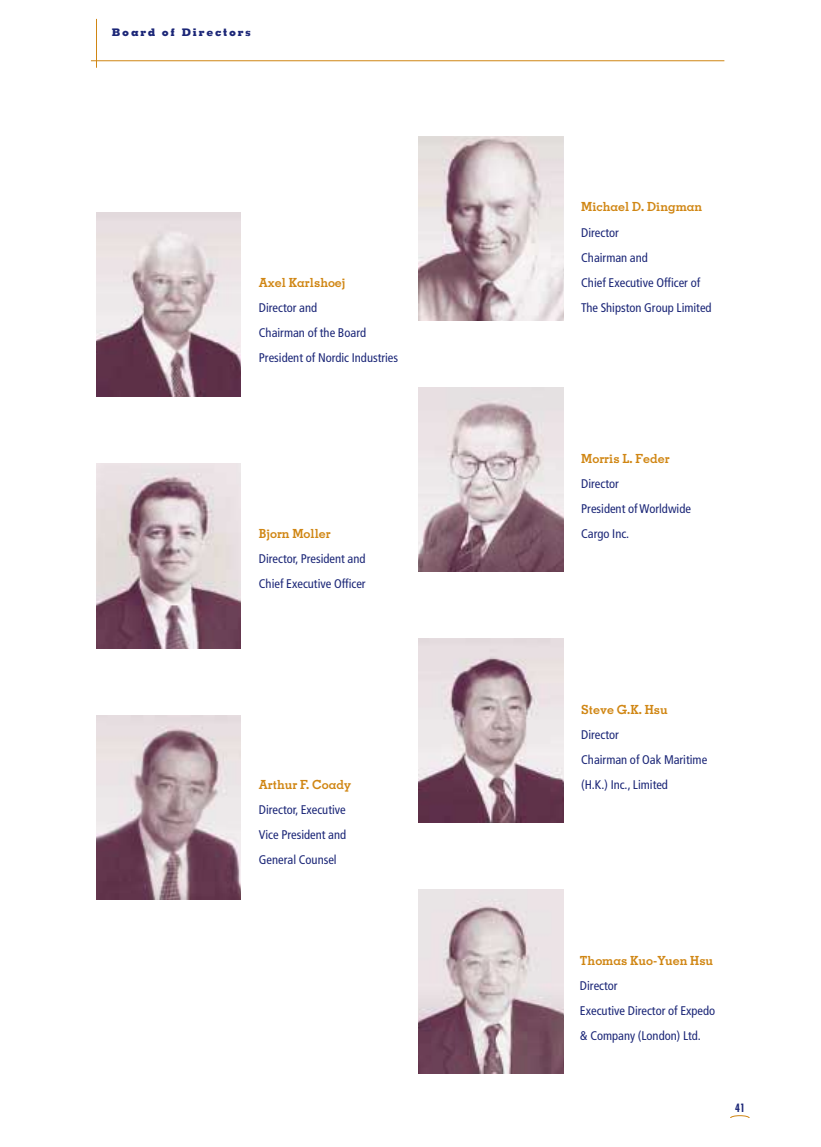
<style>
.page{position:relative;width:821px;height:1147px;background:#fff}
.page>*{position:absolute;margin:0;border:0;box-sizing:border-box;transform-origin:0 0}
.t1{font:condensed 12.6px/25px "Frutiger";color:#1b2677}
.t2{font:700 12.6px "Memphis";color:#d08613}
.t3{font:700 condensed 11.1px "Futura";color:#1b2677;scale:.9 1}
.t4{font:800 10.5px "Memphis";letter-spacing:.165em;color:#1b2677}
</style>
<div class="page">
<div style="left:730px;top:1115px;width:19px;height:6px;border:1px solid #d08613;border-radius:50%"></div>
<div style="left:725px;top:1118px;width:30px;height:29px;background:#fff"></div>
<hr style="left:96px;top:19px;width:1px;height:49px;background:#d08613">
<hr style="left:91px;top:60px;width:633px;height:1px;background:#d08613">
<img style="left:419px;top:136px;width:144px;height:184px">
<img style="left:419px;top:387px;width:144px;height:184px">
<img style="left:419px;top:638px;width:144px;height:184px">
<img style="left:96px;top:213px;width:145px;height:184px">
<img style="left:96px;top:464px;width:145px;height:184px">
<img style="left:96px;top:715px;width:145px;height:184px">
<img style="left:419px;top:889px;width:144px;height:185px">
<p class="t4" style="left:112px;top:28px;width:140px">Board of Directors</p>
<p class="t2" style="left:259px;top:278px;width:88px">Axel Karlshoej</p>
<p class="t1" style="left:259px;top:296px;width:141px">Director and<br>Chairman of the Board<br>President of Nordic Industries</p>
<p class="t2" style="left:259px;top:529px;width:73px">Bjorn Moller</p>
<p class="t1" style="left:259px;top:547px;width:108px">Director, President and<br>Chief Executive Officer</p>
<p class="t2" style="left:259px;top:780px;width:94px">Arthur F. Coady</p>
<p class="t1" style="left:259px;top:798px;width:89px;text-align:justify">Director, Executive Vice President and General Counsel</p>
<p class="t2" style="left:581px;top:202px;width:123px">Michael D. Dingman</p>
<p class="t1" style="left:581px;top:221px;width:132px">Director<br>Chairman and<br>Chief Executive Officer of<br>The Shipston Group Limited</p>
<p class="t2" style="left:581px;top:453px;width:90px">Morris L. Feder</p>
<p class="t1" style="left:581px;top:472px;width:111px">Director<br>President of Worldwide<br>Cargo Inc.</p>
<p class="t2" style="left:581px;top:705px;width:88px">Steve G.K. Hsu</p>
<p class="t1" style="left:581px;top:723px;width:127px">Director<br>Chairman of Oak Maritime (H.K.) Inc., Limited</p>
<p class="t2" style="left:580px;top:956px;width:135px">Thomas Kuo-Yuen Hsu</p>
<p class="t1" style="left:580px;top:974px;width:137px">Director<br>Executive Director of Expedo &amp; Company (London) Ltd.</p>
<p class="t3" style="left:735px;top:1103px;width:12px">41</p>
</div>
